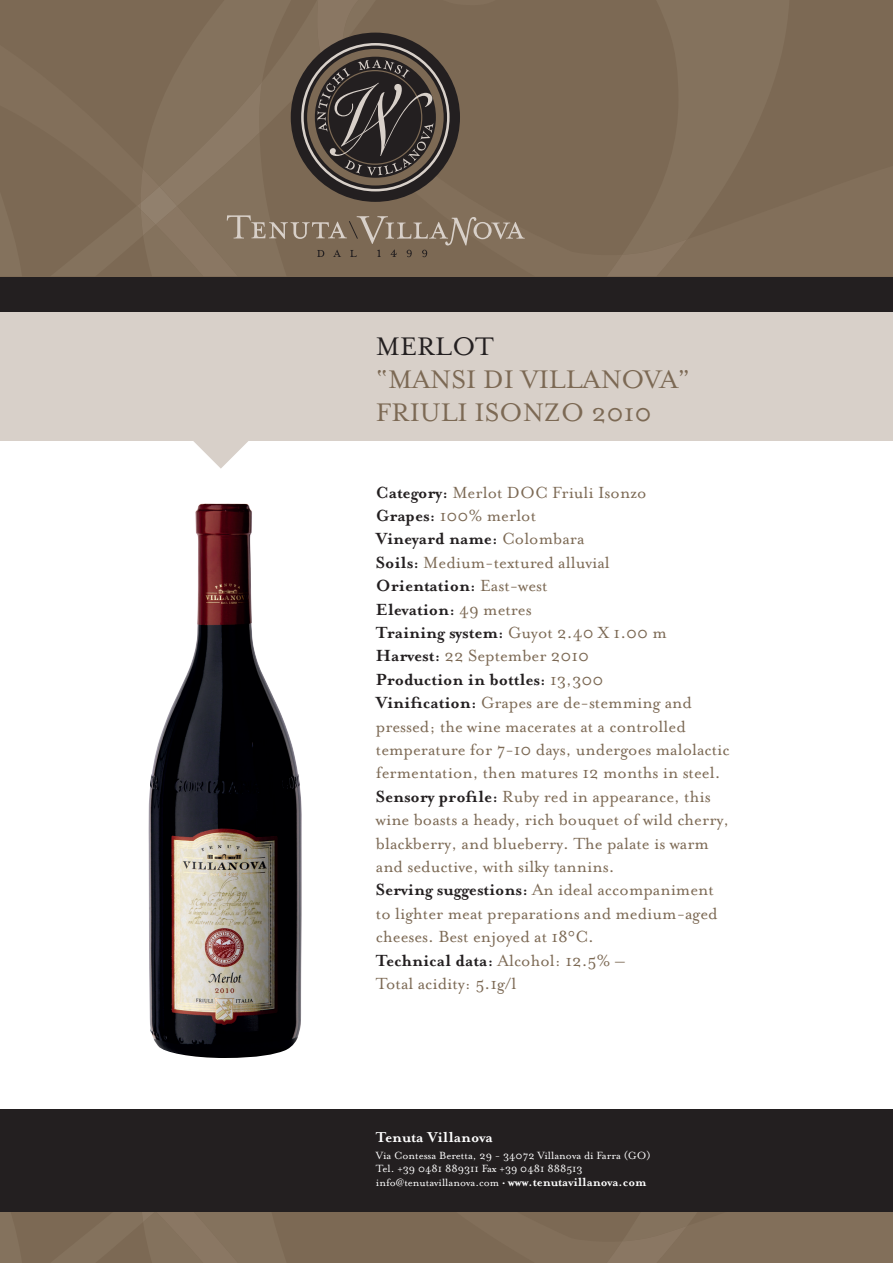
<style>
.page{position:relative;width:893px;height:1263px;background:#fff}
.page>*{position:absolute;margin:0;border:0;box-sizing:border-box;transform-origin:0 0}
.t1{font:29.25px/33.2px "Mrs Eaves Roman";color:#7c6954}
.t2{font:29.25px "Mrs Eaves Roman";color:#231f20}
.t3{font:18.6px/23.4px "Mrs Eaves Roman";color:#7c6954}
.t4{font:700 18.6px/23.4px "Mrs Eaves";color:#231f20}
.t5{font:700 16.5px "Mrs Eaves";color:#fff}
.t6{font:12px/13.5px "Mrs Eaves Roman";color:#fff}
.s1{font-family:"Mrs Eaves";font-weight:700;color:#231f20}
.s2{font-family:"Mrs Eaves Roman";font-weight:400;color:#7c6954}
.s3{font-family:"Mrs Eaves";font-weight:700;font-size:13.5px}
</style>
<div class="page">
<img style="left:148px;top:504px;width:154px;height:554px">
<div style="left:0;top:1118px;width:893px;height:145px;background:#7c6954"></div>
<svg style="left:607px;top:1227px;width:79px;height:36px"></svg>
<div style="left:142px;top:1212px;width:95px;height:51px;background:#84725d"></div>
<div style="left:0;top:276px;width:893px;height:47px;background:#231f20"></div>
<div style="left:0;top:1110px;width:893px;height:102px;background:#231f20"></div>
<div style="left:0;top:313px;width:893px;height:128px;background:#d8d0c9"></div>
<svg style="left:193px;top:441px;width:55px;height:28px"></svg>
<div style="left:525px;top:0;width:82px;height:276px;background:#7c6954"></div>
<svg style="left:607px;top:0;width:286px;height:276px;background:#7f6c57"></svg>
<svg style="left:0;top:0;width:525px;height:276px;background:#776754"></svg>
<h1 class="t2" style="left:376px;top:331px;width:119px">MERLOT</h1>
<h1 class="t1" style="left:376px;top:363px;width:316px">“MANSI DI VILLANOVA”<br>FRIULI ISONZO 2010</h1>
<p class="t3" style="left:376px;top:480px;width:272px"><span class="s1">Category:</span> Merlot DOC Friuli Isonzo<br><span class="s1">Grapes:</span> 100% merlot</p>
<p class="t4" style="left:376px;top:527px;width:210px">Vineyard name: <span class="s2">Colombara</span></p>
<p class="t3" style="left:376px;top:551px;width:235px"><span class="s1">Soils:</span> Medium-textured alluvial</p>
<p class="t4" style="left:376px;top:574px;width:292px">Orientation: <span class="s2">East-west<br></span>Elevation: <span class="s2">49 metres<br></span>Training system: <span class="s2">Guyot 2.40 X 1.00 m</span></p>
<p class="t3" style="left:376px;top:644px;width:215px"><span class="s1">Harvest:</span> 22 September 2010</p>
<p class="t4" style="left:376px;top:668px;width:229px">Production in bottles: <span class="s2">13,300</span></p>
<p class="t3" style="left:376px;top:691px;width:355px"><span class="s1">Vinification:</span> Grapes are de-stemming and pressed; the wine macerates at a controlled temperature for 7-10 days, undergoes malolactic fermentation, then matures 12 months in steel.<br><span class="s1">Sensory profile:</span> Ruby red in appearance, this wine boasts a heady, rich bouquet of wild cherry, blackberry, and blueberry. The palate is warm and seductive, with silky tannins.<br><span class="s1">Serving suggestions:</span> An ideal accompaniment to lighter meat preparations and medium-aged cheeses. Best enjoyed at 18°C.</p>
<p class="t4" style="left:376px;top:948px;width:250px">Technical data: <span class="s2">Alcohol: 12.5% –</span></p>
<p class="t3" style="left:376px;top:972px;width:142px">Total acidity: 5.1g/l</p>
<p class="t5" style="left:376px;top:1128px;width:118px">Tenuta Villanova</p>
<p class="t6" style="left:376px;top:1149px;width:276px">Via Contessa Beretta, 29 - 34072 Villanova di Farra (GO)<br>Tel. +39 0481 889311 Fax +39 0481 888513 info@tenutavillanova.com • <span class="s3">www.tenutavillanova.com</span></p>
</div>
